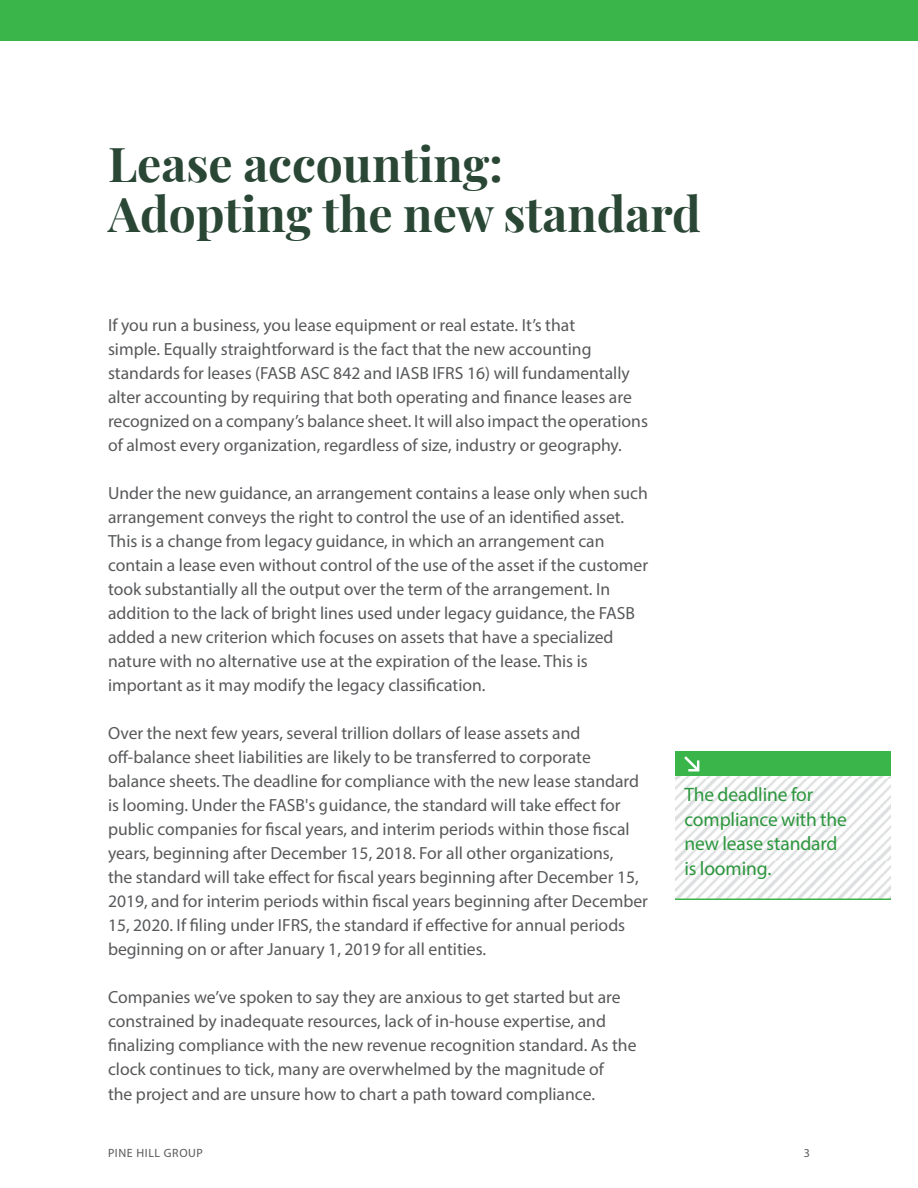
<style>
.page{position:relative;width:918px;height:1188px;background:#fff}
.page>*{position:absolute;margin:0;border:0;box-sizing:border-box;transform-origin:0 0}
.t1{font:700 48px/49.5px "Playfair Display";color:#2a4735}
.t2{font:19.5px/24.8px "Myriad Pro";letter-spacing:-.005em;color:#2c973e}
.t3{font:17.7px/24px "Myriad Pro";color:#58595b}
.t4{font:12px "Myriad Pro";letter-spacing:.05em;color:#58595b}
</style>
<div class="page">
<div style="left:0;top:0;width:918px;height:40px;background:#39b54a"></div>
<img style="left:675px;top:776px;width:216px;height:122px">
<div style="left:675px;top:752px;width:216px;height:24px;background:#39b54a"></div>
<svg style="left:684px;top:756px;width:15px;height:15px"></svg>
<hr style="left:675px;top:898px;width:216px;height:2px;background:#39b54a">
<h1 class="t1" style="left:108px;top:135px;width:594px">Lease accounting:<br>Adopting the new standard</h1>
<p class="t3" style="left:108px;top:313px;width:542px">If you run a business, you lease equipment or real estate. It’s that<br>simple. Equally straightforward is the fact that the new accounting standards for leases (FASB ASC 842 and IASB IFRS 16) will fundamentally alter accounting by requiring that both operating and finance leases are recognized on a company’s balance sheet. It will also impact the operations of almost every organization, regardless of size, industry or geography.</p>
<p class="t3" style="left:108px;top:481px;width:542px">Under the new guidance, an arrangement contains a lease only when such arrangement conveys the right to control the use of an identified asset.<br>This is a change from legacy guidance, in which an arrangement can contain a lease even without control of the use of the asset if the customer took substantially all the output over the term of the arrangement. In addition to the lack of bright lines used under legacy guidance, the FASB added a new criterion which focuses on assets that have a specialized nature with no alternative use at the expiration of the lease. This is important as it may modify the legacy classification.</p>
<p class="t3" style="left:108px;top:721px;width:542px">Over the next few years, several trillion dollars of lease assets and off-balance sheet liabilities are likely to be transferred to corporate balance sheets. The deadline for compliance with the new lease standard is looming. Under the FASB's guidance, the standard will take effect for public companies for fiscal years, and interim periods within those fiscal years, beginning after December 15, 2018. For all other organizations,<br>the standard will take effect for fiscal years beginning after December 15, 2019, and for interim periods within fiscal years beginning after December 15, 2020. If filing under IFRS, the standard if effective for annual periods beginning on or after January 1, 2019 for all entities.</p>
<p class="t3" style="left:108px;top:985px;width:530px">Companies we’ve spoken to say they are anxious to get started but are constrained by inadequate resources, lack of in-house expertise, and finalizing compliance with the new revenue recognition standard. As the clock continues to tick, many are overwhelmed by the magnitude of<br>the project and are unsure how to chart a path toward compliance.</p>
<p class="t2" style="left:684px;top:782px;width:164px">The deadline for compliance with the new lease standard is looming.</p>
<p class="t4" style="left:108px;top:1146px;width:96px">PINE HILL GROUP</p>
<p class="t4" style="left:804px;top:1146px;width:8px">3</p>
</div>
